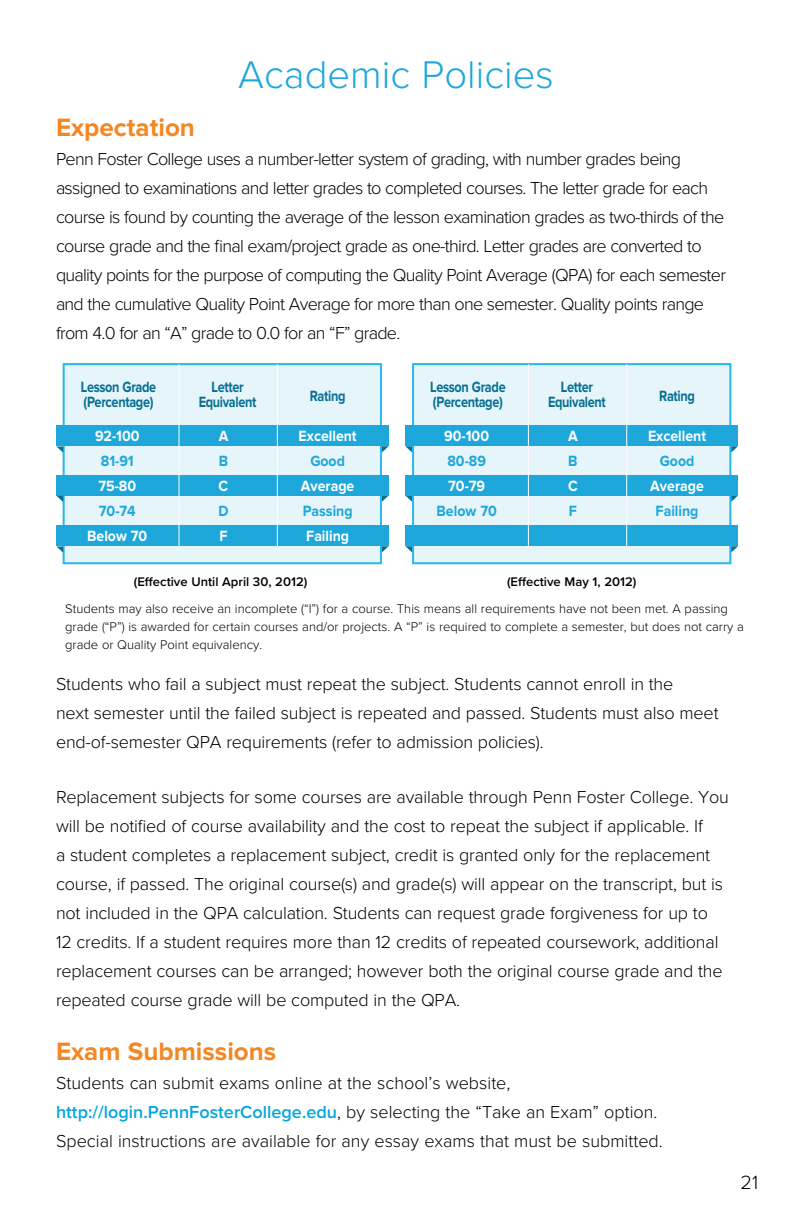
<style>
.page{position:relative;width:792px;height:1224px;background:#fff}
.page>*{position:absolute;margin:0;border:0;box-sizing:border-box;transform-origin:0 0}
.t1{font:300 40px "Proxima Nova";color:#1da7da}
.t2{font:700 26px "Proxima Nova";color:#f58723}
.t3{font:300 19.8px "Proxima Nova";color:#000}
.t4{font:300 18px/29px "Proxima Nova";letter-spacing:-.01em;color:#000}
.t5{font:300 18px/29px "Proxima Nova";letter-spacing:-.04em;color:#000}
.t6{font:700 15.4px/15.4px "Proxima Nova";letter-spacing:-.025em;color:#066f92;scale:.83 1}
.t7{font:700 15.4px "Proxima Nova";color:#fff;scale:.92 1}
.t8{font:700 15.4px "Proxima Nova";color:#1da7da;scale:.92 1}
.t9{font:300 13px/17.8px "Proxima Nova";color:#000}
.t10{font:600 13px "Proxima Nova";color:#000}
.s1{font-weight:600;color:#05a6db}
</style>
<div class="page">
<div style="left:63px;top:364px;width:319px;height:199px;background:#e6f5fa"></div>
<div style="left:412px;top:364px;width:319px;height:199px;background:#e6f5fa"></div>
<div style="left:56px;top:426px;width:333px;height:20px;background:#1da7da"></div>
<div style="left:405px;top:426px;width:333px;height:20px;background:#1da7da"></div>
<svg style="left:405px;top:446px;width:7px;height:6px"></svg>
<svg style="left:382px;top:446px;width:7px;height:6px"></svg>
<svg style="left:731px;top:446px;width:7px;height:6px"></svg>
<svg style="left:406px;top:496px;width:6px;height:6px"></svg>
<svg style="left:405px;top:546px;width:7px;height:6px"></svg>
<svg style="left:382px;top:496px;width:6px;height:6px"></svg>
<svg style="left:731px;top:496px;width:7px;height:6px"></svg>
<svg style="left:382px;top:546px;width:7px;height:6px"></svg>
<svg style="left:731px;top:546px;width:7px;height:6px"></svg>
<div style="left:56px;top:475px;width:333px;height:21px;background:#1da7da"></div>
<div style="left:405px;top:475px;width:333px;height:21px;background:#1da7da"></div>
<div style="left:56px;top:526px;width:333px;height:20px;background:#1da7da"></div>
<div style="left:405px;top:526px;width:333px;height:20px;background:#1da7da"></div>
<hr style="left:179px;top:364px;width:1px;height:182px;background:#fff">
<hr style="left:528px;top:364px;width:1px;height:182px;background:#fff">
<hr style="left:277px;top:364px;width:1px;height:182px;background:#fff">
<hr style="left:626px;top:364px;width:1px;height:182px;background:#fff">
<svg style="left:57px;top:446px;width:6px;height:7px"></svg>
<svg style="left:57px;top:496px;width:6px;height:6px"></svg>
<svg style="left:57px;top:546px;width:6px;height:7px"></svg>
<h1 class="t1" style="left:238px;top:44px;width:317px">Academic Policies</h1>
<h2 class="t2" style="left:56px;top:116px;width:141px">Expectation</h2>
<p class="t5" style="left:56px;top:144px;width:672px">Penn Foster College uses a number-letter system of grading, with number grades being assigned to examinations and letter grades to completed courses. The letter grade for each course is found by counting the average of the lesson examination grades as two-thirds of the course grade and the final exam/project grade as one-third. Letter grades are converted to quality points for the purpose of computing the Quality Point Average (QPA) for each semester and the cumulative Quality Point Average for more than one semester. Quality points range from 4.0 for an “A” grade to 0.0 for an “F” grade.</p>
<p class="t6" style="left:81px;top:379px;width:93px">Lesson Grade (Percentage)</p>
<p class="t6" style="left:430px;top:379px;width:93px">Lesson Grade (Percentage)</p>
<p class="t6" style="left:199px;top:380px;width:71px;text-align:center">Letter<br>Equivalent</p>
<p class="t6" style="left:548px;top:380px;width:71px;text-align:center">Letter<br>Equivalent</p>
<p class="t6" style="left:310px;top:389px;width:45px">Rating</p>
<p class="t6" style="left:659px;top:389px;width:45px">Rating</p>
<p class="t7" style="left:95px;top:429px;width:50px">92-100</p>
<p class="t8" style="left:101px;top:454px;width:37px">81-91</p>
<p class="t7" style="left:98px;top:479px;width:43px">75-80</p>
<p class="t8" style="left:99px;top:504px;width:42px">70-74</p>
<p class="t7" style="left:87px;top:529px;width:67px">Below 70</p>
<p class="t7" style="left:219px;top:429px;width:12px">A</p>
<p class="t8" style="left:219px;top:454px;width:12px">B</p>
<p class="t7" style="left:219px;top:479px;width:12px">C</p>
<p class="t8" style="left:218px;top:504px;width:13px">D</p>
<p class="t7" style="left:219px;top:529px;width:10px">F</p>
<p class="t7" style="left:299px;top:429px;width:65px">Excellent</p>
<p class="t8" style="left:310px;top:454px;width:39px">Good</p>
<p class="t7" style="left:301px;top:479px;width:60px">Average</p>
<p class="t8" style="left:303px;top:504px;width:56px">Passing</p>
<p class="t7" style="left:306px;top:529px;width:48px">Failing</p>
<p class="t7" style="left:444px;top:429px;width:50px">90-100</p>
<p class="t8" style="left:447px;top:454px;width:44px">80-89</p>
<p class="t7" style="left:448px;top:479px;width:42px">70-79</p>
<p class="t8" style="left:437px;top:504px;width:67px">Below 70</p>
<p class="t7" style="left:568px;top:429px;width:12px">A</p>
<p class="t8" style="left:568px;top:454px;width:12px">B</p>
<p class="t7" style="left:568px;top:479px;width:12px">C</p>
<p class="t8" style="left:569px;top:504px;width:10px">F</p>
<p class="t10" style="left:134px;top:572px;width:175px">(Effective Until April 30, 2012)</p>
<p class="t10" style="left:507px;top:572px;width:131px">(Effective May 1, 2012)</p>
<p class="t7" style="left:648px;top:429px;width:65px">Excellent</p>
<p class="t8" style="left:660px;top:454px;width:39px">Good</p>
<p class="t7" style="left:650px;top:479px;width:60px">Average</p>
<p class="t8" style="left:656px;top:504px;width:48px">Failing</p>
<p class="t9" style="left:65px;top:599px;width:680px">Students may also receive an incomplete (“I”) for a course. This means all requirements have not been met. A passing grade (“P”) is awarded for certain courses and/or projects. A “P” is required to complete a semester, but does not carry a grade or Quality Point equivalency.</p>
<p class="t4" style="left:56px;top:669px;width:664px">Students who fail a subject must repeat the subject. Students cannot enroll in the<br>next semester until the failed subject is repeated and passed. Students must also meet end-of-semester QPA requirements (refer to admission policies).</p>
<p class="t4" style="left:56px;top:782px;width:674px">Replacement subjects for some courses are available through Penn Foster College. You will be notified of course availability and the cost to repeat the subject if applicable. If<br>a student completes a replacement subject, credit is granted only for the replacement course, if passed. The original course(s) and grade(s) will appear on the transcript, but is not included in the QPA calculation. Students can request grade forgiveness for up to<br>12 credits. If a student requires more than 12 credits of repeated coursework, additional replacement courses can be arranged; however both the original course grade and the repeated course grade will be computed in the QPA.</p>
<h2 class="t2" style="left:56px;top:1040px;width:222px">Exam Submissions</h2>
<p class="t4" style="left:56px;top:1068px;width:608px">Students can submit exams online at the school’s website, <span class="s1">http://login.PennFosterCollege.edu</span>, by selecting the “Take an Exam” option.<br>Special instructions are available for any essay exams that must be submitted.</p>
<p class="t3" style="left:740px;top:1168px;width:19px">21</p>
</div>
